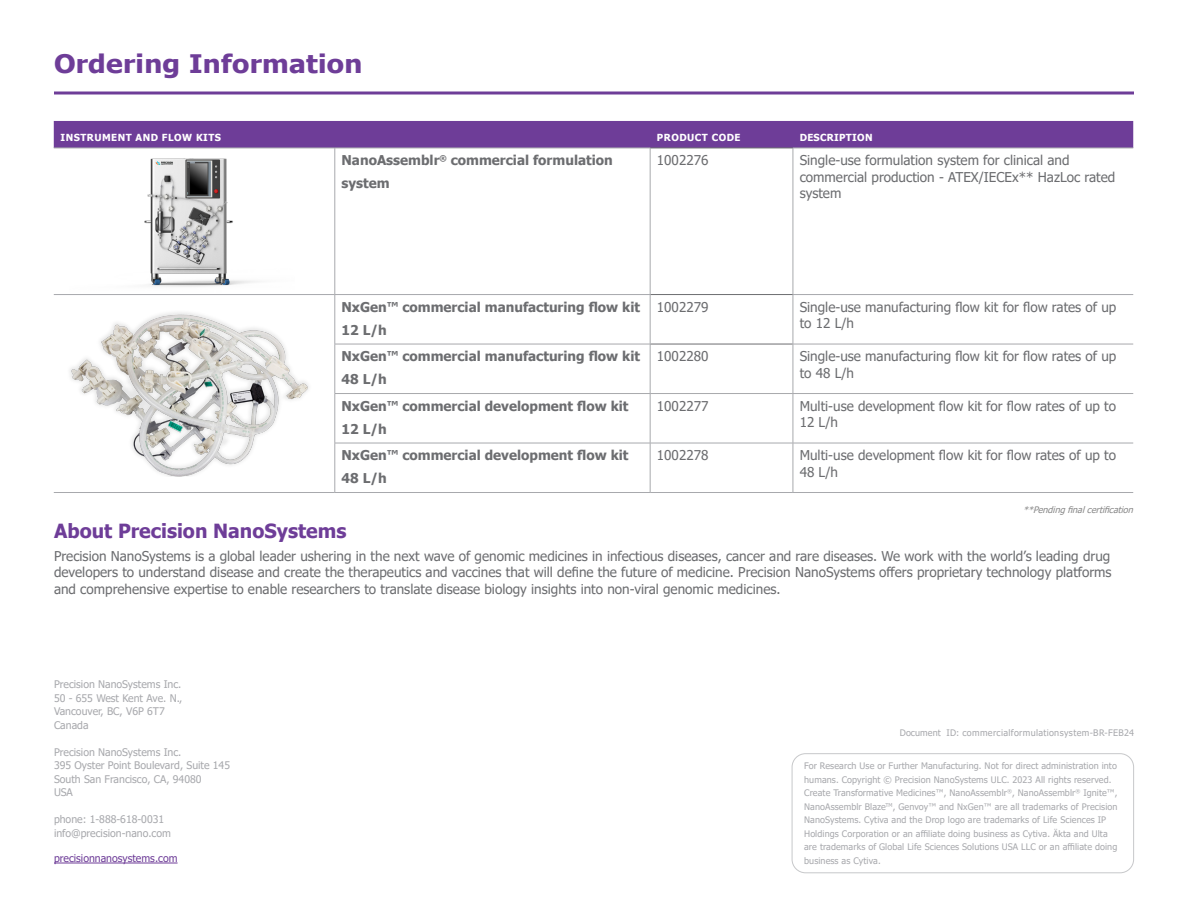
<style>
.page{position:relative;width:1188px;height:918px;background:#fff}
.page>*{position:absolute;margin:0;border:0;box-sizing:border-box;transform-origin:0 0}
.t1{font:700 25.5px "Tahoma";letter-spacing:.01em;color:#6e3d98;scale:1.1 1}
.t2{font:700 19.5px "Tahoma";color:#6e3d98}
.t3{font:13.5px/16.5px "Tahoma";color:#6c6d70}
.t4{font:700 13.5px/23.2px "Tahoma";color:#6c6d70}
.t5{font:10.5px "Tahoma";color:#a8a9ad}
.t6{font:10.5px "Tahoma";color:#6e3d98}
.t7{font:700 9.75px "Tahoma";letter-spacing:.05em;color:#fff}
.t8{font:700 9.75px "Tahoma";letter-spacing:.03em;color:#fff}
.t9{font:9px/13.5px "Tahoma";letter-spacing:.01em;color:#a8a9ad}
.t10{font:9px "Tahoma";letter-spacing:.035em;color:#a8a9ad}
.body{font:italic 9px "Tahoma";color:#898989}
</style>
<div class="page">
<hr style="left:54px;top:863px;width:124px;height:1px;background:#6e3d98">
<div style="left:792px;top:753px;width:342px;height:120px;border:1px solid #c7c8ca;border-radius:14px"></div>
<hr style="left:54px;top:92px;width:1080px;height:2px;background:#6e3d98">
<div style="left:54px;top:121px;width:1079px;height:27px;background:#6e3d98"></div>
<hr style="left:54px;top:148px;width:281px;height:1px;background:#a8a9ad">
<hr style="left:335px;top:148px;width:1px;height:146px;background:#a8a9ad">
<hr style="left:650px;top:148px;width:1px;height:146px;background:#a8a9ad">
<hr style="left:793px;top:148px;width:340px;height:1px;background:#a8a9ad">
<hr style="left:793px;top:148px;width:1px;height:146px;background:#a8a9ad">
<hr style="left:54px;top:294px;width:281px;height:1px;background:#a8a9ad">
<hr style="left:793px;top:294px;width:340px;height:1px;background:#a8a9ad">
<hr style="left:650px;top:344px;width:1px;height:49px;background:#a8a9ad">
<hr style="left:793px;top:344px;width:340px;height:1px;background:#a8a9ad">
<hr style="left:650px;top:394px;width:1px;height:49px;background:#a8a9ad">
<hr style="left:793px;top:393px;width:340px;height:1px;background:#a8a9ad">
<hr style="left:650px;top:443px;width:1px;height:49px;background:#a8a9ad">
<hr style="left:793px;top:443px;width:340px;height:1px;background:#a8a9ad">
<hr style="left:54px;top:492px;width:281px;height:1px;background:#a8a9ad">
<hr style="left:793px;top:492px;width:340px;height:1px;background:#a8a9ad">
<hr style="left:650px;top:148px;width:143px;height:1px;background:#6c6d70">
<hr style="left:650px;top:294px;width:143px;height:1px;background:#6c6d70">
<hr style="left:650px;top:344px;width:143px;height:1px;background:#6c6d70">
<hr style="left:793px;top:295px;width:1px;height:49px;background:#a8a9ad">
<hr style="left:335px;top:344px;width:1px;height:49px;background:#a8a9ad">
<hr style="left:793px;top:344px;width:1px;height:49px;background:#a8a9ad">
<hr style="left:335px;top:393px;width:315px;height:1px;background:#a8a9ad">
<hr style="left:335px;top:394px;width:1px;height:49px;background:#a8a9ad">
<hr style="left:650px;top:393px;width:143px;height:1px;background:#a8a9ad">
<hr style="left:793px;top:394px;width:1px;height:49px;background:#a8a9ad">
<hr style="left:335px;top:443px;width:315px;height:1px;background:#a8a9ad">
<hr style="left:335px;top:443px;width:1px;height:49px;background:#a8a9ad">
<hr style="left:650px;top:443px;width:143px;height:1px;background:#a8a9ad">
<hr style="left:793px;top:443px;width:1px;height:49px;background:#a8a9ad">
<hr style="left:335px;top:492px;width:315px;height:1px;background:#a8a9ad">
<hr style="left:650px;top:492px;width:143px;height:1px;background:#a8a9ad">
<hr style="left:335px;top:148px;width:315px;height:1px;background:#a8a9ad">
<hr style="left:335px;top:294px;width:315px;height:1px;background:#a8a9ad">
<hr style="left:335px;top:295px;width:1px;height:49px;background:#a8a9ad">
<hr style="left:650px;top:295px;width:1px;height:49px;background:#a8a9ad">
<hr style="left:335px;top:344px;width:315px;height:1px;background:#a8a9ad">
<img style="left:144px;top:158px;width:114px;height:129px">
<img style="left:70px;top:312px;width:239px;height:165px">
<p class="t1" style="left:54px;top:46px;width:282px">Ordering Information</p>
<p class="t7" style="left:61px;top:131px;width:162px">INSTRUMENT AND FLOW KITS</p>
<p class="t7" style="left:657px;top:131px;width:85px">PRODUCT CODE</p>
<p class="t8" style="left:800px;top:131px;width:74px">DESCRIPTION</p>
<p class="t4" style="left:342px;top:149px;width:273px">NanoAssemblr<sup>®</sup> commercial formulation system</p>
<p class="t3" style="left:657px;top:153px;width:53px">1002276</p>
<p class="t3" style="left:800px;top:153px;width:317px">Single-use formulation system for clinical and commercial production - ATEX/IECEx** HazLoc rated system</p>
<p class="t4" style="left:342px;top:296px;width:300px">NxGen™ commercial manufacturing flow kit<br>12 L/h</p>
<p class="t3" style="left:657px;top:299px;width:53px">1002279</p>
<p class="t3" style="left:800px;top:299px;width:318px">Single-use manufacturing flow kit for flow rates of up to 12 L/h</p>
<p class="t4" style="left:342px;top:345px;width:300px">NxGen™ commercial manufacturing flow kit<br>48 L/h</p>
<p class="t3" style="left:657px;top:349px;width:53px">1002280</p>
<p class="t3" style="left:800px;top:349px;width:318px">Single-use manufacturing flow kit for flow rates of up to 48 L/h</p>
<p class="t4" style="left:342px;top:395px;width:288px">NxGen™ commercial development flow kit<br>12 L/h</p>
<p class="t3" style="left:657px;top:398px;width:53px">1002277</p>
<p class="t3" style="left:800px;top:398px;width:318px">Multi-use development flow kit for flow rates of up to<br>12 L/h</p>
<p class="t4" style="left:342px;top:444px;width:288px">NxGen™ commercial development flow kit<br>48 L/h</p>
<p class="t3" style="left:657px;top:448px;width:53px">1002278</p>
<p class="t3" style="left:800px;top:448px;width:318px">Multi-use development flow kit for flow rates of up to<br>48 L/h</p>
<p class="t2" style="left:54px;top:518px;width:294px">About Precision NanoSystems</p>
<p class="t3" style="left:54px;top:549px;width:1059px;text-align:justify">Precision NanoSystems is a global leader ushering in the next wave of genomic medicines in infectious diseases, cancer and rare diseases. We work with the world’s leading drug developers to understand disease and create the therapeutics and vaccines that will define the future of medicine. Precision NanoSystems offers proprietary technology platforms and comprehensive expertise to enable researchers to translate disease biology insights into non-viral genomic medicines.</p>
<p class="body" style="left:1023px;top:504px;width:114px">**Pendingfinalcertification</p>
<p class="t5" style="left:54px;top:678px;width:129px">Precision NanoSystems Inc.</p>
<p class="t5" style="left:54px;top:691px;width:130px">50 - 655 West Kent Ave. N.,</p>
<p class="t5" style="left:54px;top:705px;width:112px">Vancouver, BC, V6P 6T7</p>
<p class="t5" style="left:54px;top:718px;width:36px">Canada</p>
<p class="t5" style="left:54px;top:745px;width:129px">Precision NanoSystems Inc.</p>
<p class="t5" style="left:54px;top:759px;width:178px">395 Oyster Point Boulevard, Suite 145</p>
<p class="t5" style="left:54px;top:772px;width:149px">South San Francisco, CA, 94080</p>
<p class="t5" style="left:54px;top:786px;width:20px">USA</p>
<p class="t5" style="left:54px;top:813px;width:112px">phone: 1-888-618-0031</p>
<p class="t5" style="left:54px;top:826px;width:118px">info@precision-nano.com</p>
<p class="t6" style="left:54px;top:851px;width:125px">precisionnanosystems.com</p>
<p class="t10" style="left:900px;top:726px;width:236px">Document ID: commercialformulationsystem-BR-FEB24</p>
<p class="t9" style="left:804px;top:760px;width:315px">For Research Use or Further Manufacturing. Not for direct administration into humans. Copyright © Precision NanoSystems ULC. 2023 All rights reserved.<br>Create Transformative Medicines™, NanoAssemblr<sup>®</sup>, NanoAssemblr<sup>®</sup> Ignite™, NanoAssemblr Blaze<sup>TM</sup>, Genvoy™ and NxGen™ are all trademarks of Precision NanoSystems. Cytiva and the Drop logo are trademarks of Life Sciences IP Holdings Corporation or an affiliate doing business as Cytiva. Äkta and Ulta are trademarks of Global Life Sciences Solutions USA LLC or an affiliate doing business as Cytiva.</p>
</div>
